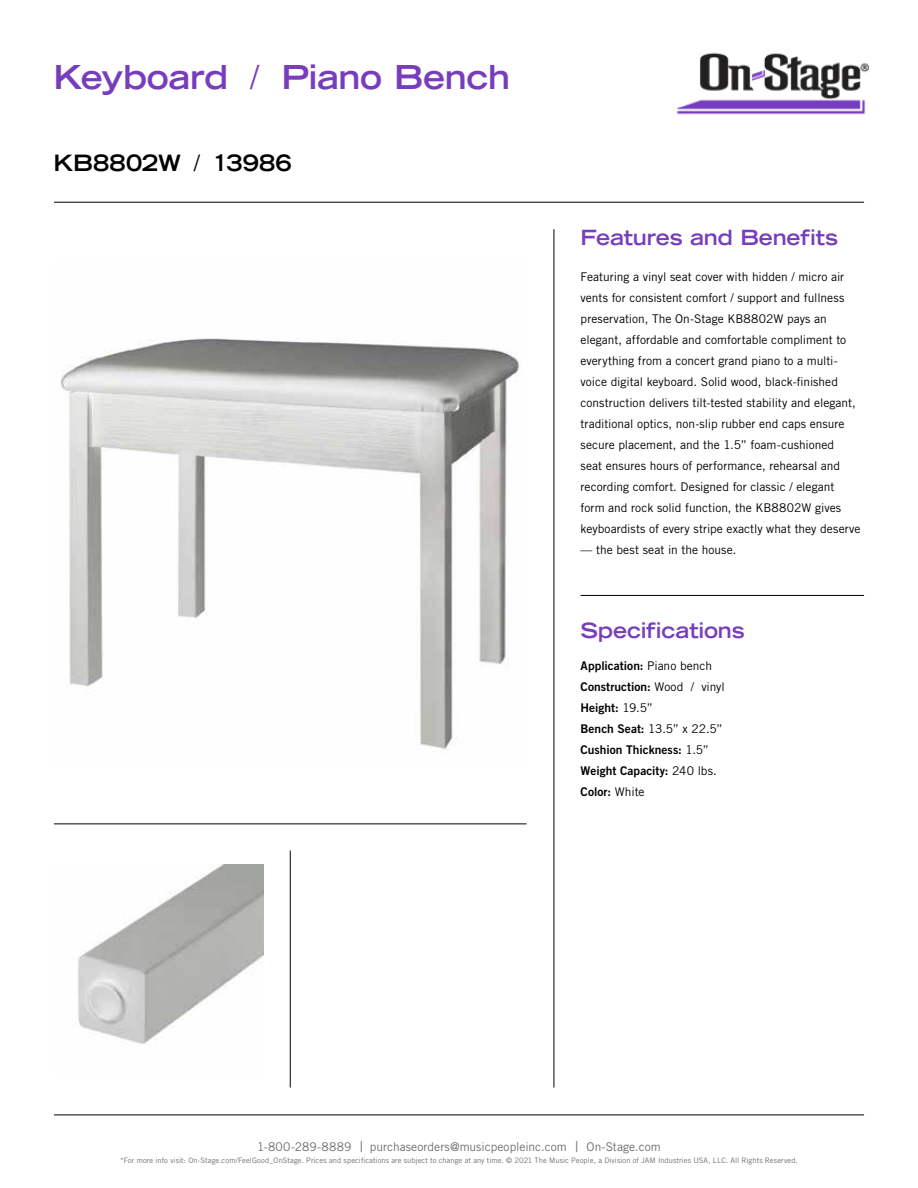
<style>
.page{position:relative;width:918px;height:1188px;background:#fff}
.page>*{position:absolute;margin:0;border:0;box-sizing:border-box;transform-origin:0 0}
.t1{font:700 expanded 33px "Trade Gothic LT Std";letter-spacing:-.015em;color:#773dbd}
.t2{font:700 expanded 22.5px "Trade Gothic LT Std";letter-spacing:.005em;color:#000}
.t3{font:700 expanded 21px "Trade Gothic LT Std";letter-spacing:-.01em;color:#773dbd}
.t4{font:12px/21px "Trade Gothic LT Std";color:#000}
.t5{font:12px/21px "Trade Gothic LT Std Bd 2";color:#000}
.t6{font:12px "Trade Gothic LT Std";letter-spacing:.005em;color:#6d6e71}
.t7{font:7.5px "Trade Gothic LT Std";letter-spacing:.01em;color:#6d6e71}
.s1{font-weight:400;font-stretch:normal}
.s2{font-family:"Trade Gothic LT Std"}
.s3{font-family:"Trade Gothic LT Std Bd 2"}
.s4{font-size:15px}
</style>
<div class="page">
<img style="left:78px;top:864px;width:186px;height:181px">
<img style="left:60px;top:338px;width:460px;height:416px">
<hr style="left:54px;top:202px;width:810px;height:1px;background:#000">
<img style="left:677px;top:52px;width:192px;height:63px">
<hr style="left:54px;top:824px;width:473px;height:1px;background:#000">
<hr style="left:290px;top:851px;width:1px;height:237px;background:#000">
<hr style="left:554px;top:229px;width:1px;height:859px;background:#000">
<hr style="left:54px;top:1115px;width:810px;height:1px;background:#000">
<hr style="left:581px;top:595px;width:283px;height:1px;background:#000">
<h1 class="t1" style="left:53px;top:56px;width:458px">Keyboard <span class="s1">/</span> Piano Bench</h1>
<h2 class="t2" style="left:53px;top:148px;width:240px">KB8802W <span class="s1">/</span> 13986</h2>
<h3 class="t3" style="left:581px;top:224px;width:259px">Features and Benefits</h3>
<p class="t4" style="left:581px;top:266px;width:281px">Featuring a vinyl seat cover with hidden / micro air vents for consistent comfort / support and fullness preservation, The On-Stage KB8802W pays an elegant, affordable and comfortable compliment to everything from a concert grand piano to a multi&shy;voice digital keyboard. Solid wood, black-finished construction delivers tilt-tested stability and elegant, traditional optics, non-slip rubber end caps ensure secure placement, and the 1.5” foam-cushioned<br>seat ensures hours of performance, rehearsal and recording comfort. Designed for classic / elegant form and rock solid function, the KB8802W gives keyboardists of every stripe exactly what they deserve</p>
<p class="t4" style="left:581px;top:539px;width:157px">— the best seat in the house.</p>
<h3 class="t3" style="left:581px;top:616px;width:165px">Specifications</h3>
<p class="t5" style="left:581px;top:655px;width:146px">Application: <span class="s2">Piano bench<br></span>Construction: <span class="s2">Wood / vinyl<br></span>Height: <span class="s2">19.5”</span></p>
<p class="t4" style="left:581px;top:718px;width:143px"><span class="s3">Bench Seat:</span> 13.5” x 22.5”</p>
<p class="t5" style="left:581px;top:739px;width:138px">Cushion Thickness: <span class="s2">1.5”<br></span>Weight Capacity: <span class="s2">240 lbs.<br></span>Color: <span class="s2">White</span></p>
<p class="t6" style="left:257px;top:1139px;width:405px">1-800-289-8889 <span class="s4">|</span> purchaseorders@musicpeopleinc.com <span class="s4">|</span> On-Stage.com</p>
<p class="t7" style="left:120px;top:1156px;width:679px">*For more info visit: On-Stage.com/FeelGood_OnStage. Prices and specifications are subject to change at any time. © 2021 The Music People, a Division of JAM Industries USA, LLC. All Rights Reserved.</p>
</div>
